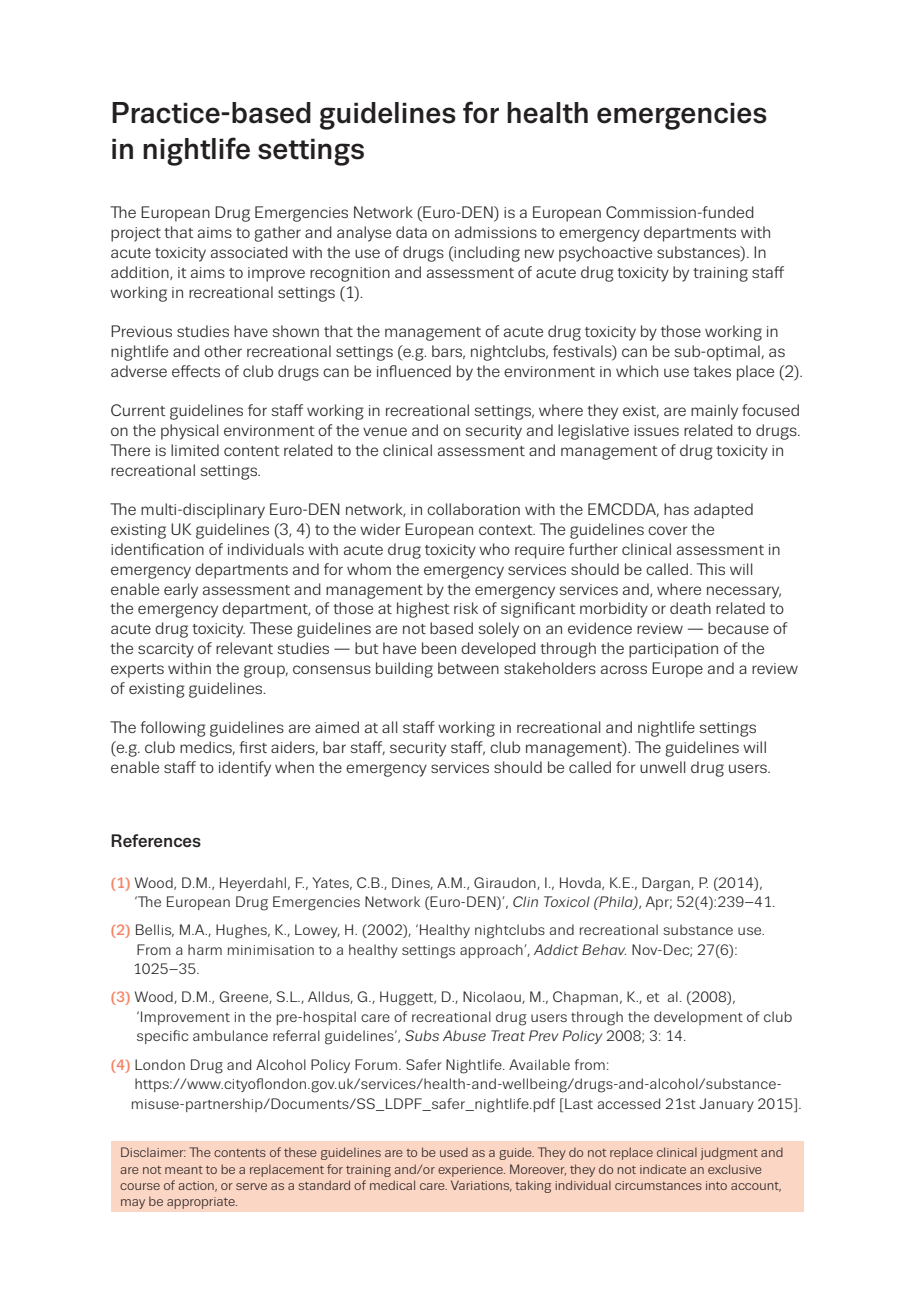
<style>
.page{position:relative;width:919px;height:1289px;background:#fff}
.page>*{position:absolute;margin:0;border:0;box-sizing:border-box;transform-origin:0 0}
.t1{font:500 30px "Trivia Sans";color:#231f20}
.t2{font:500 18px "Trivia Sans";color:#231f20}
.t3{font:16.5px/19.8px "Trivia Sans";color:#231f20}
.references{font:15px/19.5px "Trivia Sans";letter-spacing:.015em;color:#231f20}
.t4{font:13.5px/16.2px "Trivia Sans";color:#231f20}
.s1{font-weight:500;color:#f48465}
.s2{font-style:italic}
</style>
<div class="page">
<div style="left:111px;top:1141px;width:693px;height:70px;background:#fcd6c5"></div>
<p class="t1" style="left:111px;top:96px;width:658px">Practice-based guidelines for health emergencies</p>
<p class="t1" style="left:111px;top:132px;width:256px">in nightlife settings</p>
<p class="t3" style="left:111px;top:203px;width:645px">The European Drug Emergencies Network (Euro-DEN) is a European Commission-funded</p>
<p class="t3" style="left:111px;top:223px;width:675px">project that aims to gather and analyse data on admissions to emergency departments with acute toxicity associated with the use of drugs (including new psychoactive substances). In addition, it aims to improve recognition and assessment of acute drug toxicity by training staff working in recreational settings (1).</p>
<p class="t3" style="left:111px;top:322px;width:694px">Previous studies have shown that the management of acute drug toxicity by those working in nightlife and other recreational settings (e.g. bars, nightclubs, festivals) can be sub-optimal, as adverse effects of club drugs can be influenced by the environment in which use takes place (2).</p>
<p class="t3" style="left:111px;top:401px;width:691px">Current guidelines for staff working in recreational settings, where they exist, are mainly focused on the physical environment of the venue and on security and legislative issues related to drugs.<br>There is limited content related to the clinical assessment and management of drug toxicity in recreational settings.</p>
<p class="t3" style="left:111px;top:500px;width:644px">The multi-disciplinary Euro-DEN network, in collaboration with the EMCDDA, has adapted</p>
<p class="t3" style="left:111px;top:520px;width:606px">existing UK guidelines (3, 4) to the wider European context. The guidelines cover the</p>
<p class="t3" style="left:111px;top:540px;width:671px">identification of individuals with acute drug toxicity who require further clinical assessment in emergency departments and for whom the emergency services should be called. This will</p>
<p class="t3" style="left:111px;top:579px;width:678px">enable early assessment and management by the emergency services and, where necessary, the emergency department, of those at highest risk of significant morbidity or death related to acute drug toxicity. These guidelines are not based solely on an evidence review — because of the scarcity of relevant studies — but have been developed through the participation of the</p>
<p class="t3" style="left:111px;top:658px;width:689px">experts within the group, consensus building between stakeholders across Europe and a review of existing guidelines.</p>
<p class="t3" style="left:111px;top:718px;width:647px">The following guidelines are aimed at all staff working in recreational and nightlife settings</p>
<p class="t3" style="left:111px;top:738px;width:658px">(e.g. club medics, first aiders, bar staff, security staff, club management). The guidelines will</p>
<p class="t3" style="left:111px;top:757px;width:661px">enable staff to identify when the emergency services should be called for unwell drug users.</p>
<p class="t2" style="left:111px;top:831px;width:92px">References</p>
<p class="references" style="left:134px;top:873px;width:642px;text-indent:-24px"><span class="s1">(1)</span> Wood, D.M., Heyerdahl, F., Yates, C.B., Dines, A.M., Giraudon, I., Hovda, K.E., Dargan, P. (2014), ‘The European Drug Emergencies Network (Euro-DEN)’, <span class="s2">Clin Toxicol (Phila)</span>, Apr; 52(4):239–41.</p>
<p class="references" style="left:133px;top:920px;width:633px;text-indent:-22px"><span class="s1">(2)</span> Bellis, M.A., Hughes, K., Lowey, H. (2002), ‘Healthy nightclubs and recreational substance use.<br>From a harm minimisation to a healthy settings approach’, <span class="s2">Addict Behav.</span> Nov-Dec; 27(6):<br>1025–35.</p>
<p class="references" style="left:136px;top:987px;width:657px;text-indent:-26px"><span class="s1">(3)</span> Wood, D.M., Greene, S.L., Alldus, G., Huggett, D., Nicolaou, M., Chapman, K., et al. (2008), ‘Improvement in the pre-hospital care of recreational drug users through the development of club specific ambulance referral guidelines’, <span class="s2">Subs Abuse Treat Prev Policy</span> 2008; 3: 14.</p>
<p class="references" style="left:131px;top:1054px;width:672px;text-indent:-20px"><span class="s1">(4)</span> London Drug and Alcohol Policy Forum. Safer Nightlife. Available from: https://www.cityoflondon.gov.uk/services/health-and-wellbeing/drugs-and-alcohol/substance&shy;misuse-partnership/Documents/SS_LDPF_safer_nightlife.pdf [Last accessed 21st January 2015].</p>
<p class="t4" style="left:120px;top:1144px;width:664px">Disclaimer: The contents of these guidelines are to be used as a guide. They do not replace clinical judgment and are not meant to be a replacement for training and/or experience. Moreover, they do not indicate an exclusive course of action, or serve as a standard of medical care. Variations, taking individual circumstances into account, may be appropriate.</p>
</div>
